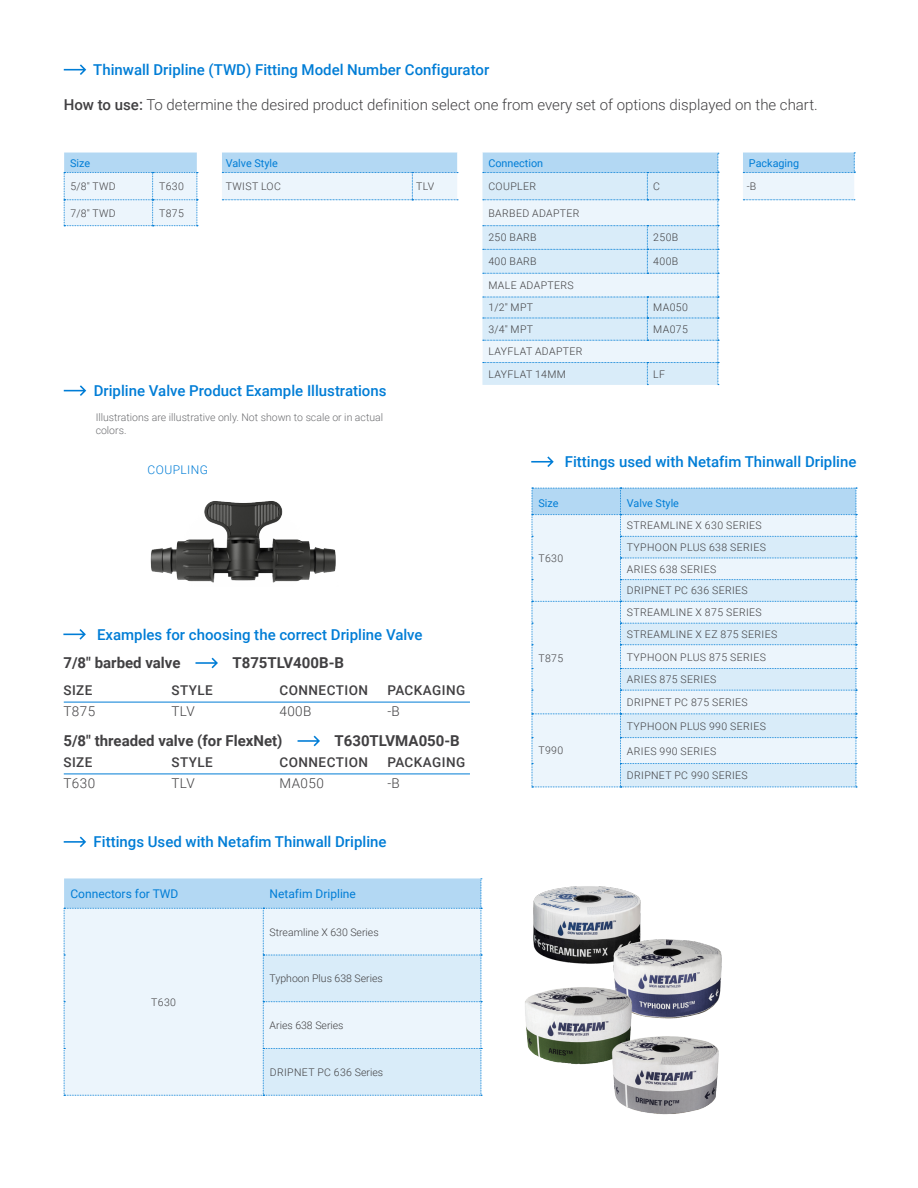
<style>
.page{position:relative;width:918px;height:1188px;background:#fff}
.page>*{position:absolute;margin:0;border:0;box-sizing:border-box;transform-origin:0 0}
.headline_regualr{font:500 15px "Roboto";color:#007dd6}
.regular{font:300 15px "Roboto";color:#414042}
.regular-2{font:700 15px "Roboto";color:#414042}
.table_cell_regular{font:500 13.5px "Roboto";letter-spacing:.035em;color:#414042}
.table_cell_regular-2{font:300 13.5px "Roboto";letter-spacing:.035em;color:#414042}
.table_header{font:12px "Roboto";color:#007dd6}
.table_cell_regular-3{font:300 12px "Roboto";letter-spacing:.035em;color:#007dd6}
.table_header-2{font:10.8px "Roboto";color:#007dd6}
.table_cell_regular-4{font:300 10.5px "Roboto";letter-spacing:.035em;color:#414042}
.comments{font:300 10.5px/13.5px "Roboto";color:#6c6d70}
.table_cell_regular-5{font:300 10.5px "Roboto";color:#414042}
.s1{font-weight:500}
</style>
<div class="page">
<svg style="left:64px;top:64px;width:22px;height:11px"></svg>
<svg style="left:532px;top:488px;width:325px;height:300px;background:#dcedf9"></svg>
<svg style="left:195px;top:658px;width:23px;height:10px"></svg>
<svg style="left:298px;top:736px;width:22px;height:10px"></svg>
<svg style="left:63px;top:629px;width:23px;height:11px"></svg>
<svg style="left:531px;top:456px;width:23px;height:11px"></svg>
<svg style="left:64px;top:152px;width:791px;height:244px"></svg>
<img style="left:150px;top:501px;width:186px;height:82px">
<hr style="left:64px;top:702px;width:406px;height:1px;background:#007dd6">
<hr style="left:64px;top:774px;width:406px;height:1px;background:#007dd6">
<svg style="left:64px;top:878px;width:418px;height:218px;background:#daecf9"></svg>
<svg style="left:64px;top:837px;width:22px;height:10px"></svg>
<img style="left:533px;top:886px;width:108px;height:78px">
<img style="left:611px;top:938px;width:111px;height:81px">
<img style="left:525px;top:985px;width:108px;height:80px">
<img style="left:610px;top:1035px;width:109px;height:80px">
<p class="headline_regualr" style="left:93px;top:59px;width:398px">Thinwall Dripline (TWD) Fitting Model Number Configurator</p>
<p class="regular" style="left:64px;top:94px;width:756px"><span class="s1">How to use:</span> To determine the desired product definition select one from every set of options displayed on the chart.</p>
<p class="table_header-2" style="left:70px;top:155px;width:22px">Size</p>
<p class="table_header-2" style="left:226px;top:155px;width:54px">Valve Style</p>
<p class="table_header-2" style="left:488px;top:155px;width:56px">Connection</p>
<p class="table_header-2" style="left:749px;top:155px;width:52px">Packaging</p>
<p class="table_cell_regular-4" style="left:71px;top:179px;width:47px">5/8" TWD</p>
<p class="table_cell_regular-4" style="left:159px;top:179px;width:26px">T630</p>
<p class="table_cell_regular-4" style="left:226px;top:179px;width:57px">TWIST LOC</p>
<p class="table_cell_regular-4" style="left:416px;top:179px;width:20px">TLV</p>
<p class="table_cell_regular-4" style="left:488px;top:179px;width:49px">COUPLER</p>
<p class="table_cell_regular-4" style="left:653px;top:179px;width:8px">C</p>
<p class="table_cell_regular-4" style="left:747px;top:179px;width:11px">-B</p>
<p class="table_cell_regular-4" style="left:71px;top:206px;width:47px">7/8" TWD</p>
<p class="table_cell_regular-4" style="left:159px;top:206px;width:26px">T875</p>
<p class="table_cell_regular-4" style="left:488px;top:206px;width:93px">BARBED ADAPTER</p>
<p class="table_cell_regular-4" style="left:488px;top:230px;width:50px">250 BARB</p>
<p class="table_cell_regular-4" style="left:653px;top:230px;width:26px">250B</p>
<p class="table_cell_regular-4" style="left:488px;top:254px;width:50px">400 BARB</p>
<p class="table_cell_regular-4" style="left:653px;top:254px;width:26px">400B</p>
<p class="table_cell_regular-4" style="left:488px;top:278px;width:87px">MALE ADAPTERS</p>
<p class="table_cell_regular-4" style="left:488px;top:300px;width:46px">1/2" MPT</p>
<p class="table_cell_regular-4" style="left:653px;top:300px;width:36px">MA050</p>
<p class="table_cell_regular-4" style="left:488px;top:322px;width:46px">3/4" MPT</p>
<p class="table_cell_regular-4" style="left:653px;top:322px;width:36px">MA075</p>
<p class="table_cell_regular-4" style="left:488px;top:344px;width:96px">LAYFLAT ADAPTER</p>
<p class="table_cell_regular-4" style="left:488px;top:367px;width:79px">LAYFLAT 14MM</p>
<p class="table_cell_regular-4" style="left:653px;top:367px;width:13px">LF</p>
<p class="headline_regualr" style="left:94px;top:380px;width:294px">Dripline Valve Product Example Illustrations</p>
<p class="comments" style="left:96px;top:410px;width:289px">Illustrations are illustrative only. Not shown to scale or in actual colors.</p>
<p class="table_cell_regular-3" style="left:148px;top:461px;width:62px">COUPLING</p>
<p class="headline_regualr" style="left:97px;top:624px;width:327px">Examples for choosing the correct Dripline Valve</p>
<p class="regular-2" style="left:63px;top:652px;width:119px">7/8" barbed valve</p>
<p class="regular-2" style="left:232px;top:652px;width:113px">T875TLV400B-B</p>
<p class="table_cell_regular" style="left:63px;top:680px;width:31px">SIZE</p>
<p class="table_cell_regular" style="left:171px;top:680px;width:43px">STYLE</p>
<p class="table_cell_regular" style="left:279px;top:680px;width:90px">CONNECTION</p>
<p class="table_cell_regular" style="left:387px;top:680px;width:80px">PACKAGING</p>
<p class="table_cell_regular-2" style="left:63px;top:701px;width:33px">T875</p>
<p class="table_cell_regular-2" style="left:171px;top:701px;width:25px">TLV</p>
<p class="table_cell_regular-2" style="left:279px;top:701px;width:34px">400B</p>
<p class="table_cell_regular-2" style="left:387px;top:701px;width:14px">-B</p>
<p class="regular-2" style="left:63px;top:730px;width:221px">5/8" threaded valve (for FlexNet)</p>
<p class="regular-2" style="left:335px;top:730px;width:127px">T630TLVMA050-B</p>
<p class="table_cell_regular" style="left:63px;top:753px;width:31px">SIZE</p>
<p class="table_cell_regular" style="left:171px;top:753px;width:43px">STYLE</p>
<p class="table_cell_regular" style="left:279px;top:753px;width:90px">CONNECTION</p>
<p class="table_cell_regular" style="left:387px;top:753px;width:80px">PACKAGING</p>
<p class="table_cell_regular-2" style="left:63px;top:774px;width:33px">T630</p>
<p class="table_cell_regular-2" style="left:171px;top:774px;width:25px">TLV</p>
<p class="table_cell_regular-2" style="left:279px;top:774px;width:46px">MA050</p>
<p class="table_cell_regular-2" style="left:387px;top:774px;width:14px">-B</p>
<p class="headline_regualr" style="left:94px;top:831px;width:294px">Fittings Used with Netafim Thinwall Dripline</p>
<p class="table_header" style="left:70px;top:885px;width:109px">Connectors for TWD</p>
<p class="table_header" style="left:270px;top:885px;width:88px">Netafim Dripline</p>
<p class="table_cell_regular-4" style="left:151px;top:995px;width:26px">T630</p>
<p class="table_cell_regular-5" style="left:270px;top:924px;width:111px">Streamline X 630 Series</p>
<p class="table_cell_regular-5" style="left:270px;top:971px;width:115px">Typhoon Plus 638 Series</p>
<p class="table_cell_regular-5" style="left:270px;top:1018px;width:76px">Aries 638 Series</p>
<p class="table_cell_regular-4" style="left:270px;top:1065px;width:115px">DRIPNET PC 636 Series</p>
<p class="headline_regualr" style="left:565px;top:451px;width:293px">Fittings used with Netafim Thinwall Dripline</p>
<p class="table_header-2" style="left:538px;top:496px;width:22px">Size</p>
<p class="table_header-2" style="left:627px;top:496px;width:54px">Valve Style</p>
<p class="table_cell_regular-4" style="left:538px;top:551px;width:26px">T630</p>
<p class="table_cell_regular-4" style="left:538px;top:650px;width:26px">T875</p>
<p class="table_cell_regular-4" style="left:538px;top:743px;width:26px">T990</p>
<p class="table_cell_regular-4" style="left:627px;top:518px;width:136px">STREAMLINE X 630 SERIES</p>
<p class="table_cell_regular-4" style="left:627px;top:540px;width:141px">TYPHOON PLUS 638 SERIES</p>
<p class="table_cell_regular-4" style="left:627px;top:562px;width:91px">ARIES 638 SERIES</p>
<p class="table_cell_regular-4" style="left:627px;top:583px;width:122px">DRIPNET PC 636 SERIES</p>
<p class="table_cell_regular-4" style="left:627px;top:605px;width:136px">STREAMLINE X 875 SERIES</p>
<p class="table_cell_regular-4" style="left:627px;top:627px;width:152px">STREAMLINE X EZ 875 SERIES</p>
<p class="table_cell_regular-4" style="left:627px;top:649px;width:141px">TYPHOON PLUS 875 SERIES</p>
<p class="table_cell_regular-4" style="left:627px;top:672px;width:91px">ARIES 875 SERIES</p>
<p class="table_cell_regular-4" style="left:627px;top:695px;width:122px">DRIPNET PC 875 SERIES</p>
<p class="table_cell_regular-4" style="left:627px;top:719px;width:141px">TYPHOON PLUS 990 SERIES</p>
<p class="table_cell_regular-4" style="left:627px;top:743px;width:91px">ARIES 990 SERIES</p>
<p class="table_cell_regular-4" style="left:627px;top:768px;width:122px">DRIPNET PC 990 SERIES</p>
</div>
